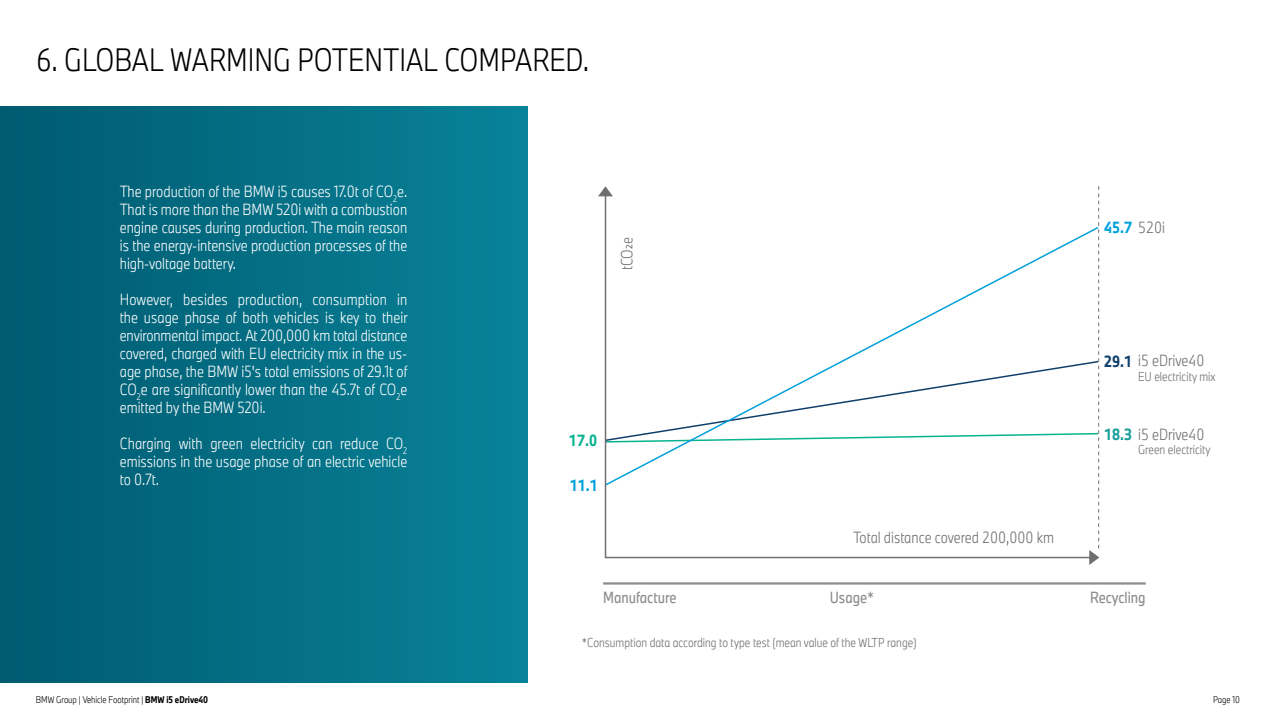
<style>
.page{position:relative;width:1276px;height:718px;background:#fff}
.page>*{position:absolute;margin:0;border:0;box-sizing:border-box;transform-origin:0 0}
.t1{font:300 30px "BMW Group TN Condensed Pro";color:#000}
.t2{font:300 15px/18px "BMW Group TN Condensed Pro";color:#fff;text-align:justify}
.t3{font:300 15px "BMW Group TN Condensed";color:#6f6f6f}
.t4{font:15px "BMW Group TN Condensed";color:#8c8c8c}
.t5{font:700 15px "BMW Group TN Condensed";color:#00a1db}
.t6{font:700 15px "BMW Group TN Condensed";color:#08b38f}
.t7{font:300 12px "BMW Group TN Condensed";color:#6f6f6f}
.t8{font:300 9px "BMW Group TN Condensed Pro";color:#000}
.s1{font-weight:300;color:#6f6f6f}
.s2{font-weight:700;color:#0f406b}
.s3{font-weight:700;color:#179e99}
.s4{font-weight:700}
</style>
<div class="page">
<div style="left:0;top:106px;width:527px;height:576px;background:linear-gradient(to right,#005a70,#088399)"></div>
<hr style="left:603px;top:582px;width:542px;height:2px;background:#8c8c8c">
<svg style="left:604px;top:189px;width:493px;height:370px"></svg>
<h1 class="t1" style="left:36px;top:38px;width:554px">6. GLOBAL WARMING POTENTIAL COMPARED.</h1>
<p class="t2" style="left:120px;top:181px;width:289px">The production of the BMW i5 causes 17.0t of CO<sub>2</sub>e.<br>That is more than the BMW 520i with a combustion engine causes during production. The main reason is the energy-intensive production processes of the high-voltage battery.</p>
<p class="t2" style="left:120px;top:289px;width:289px">However, besides production, consumption in the usage phase of both vehicles is key to their environmental impact. At 200,000 km total distance covered, charged with EU electricity mix in the us&shy;age phase, the BMW i5's total emissions of 29.1t of CO<sub>2</sub>e are significantly lower than the 45.7t of CO<sub>2</sub>e emitted by the BMW 520i.</p>
<p class="t2" style="left:120px;top:433px;width:289px">Charging with green electricity can reduce CO<sub>2 </sub>emissions in the usage phase of an electric vehicle to 0.7t.</p>
<p class="t3" style="left:616px;top:270px;width:34px;rotate:-90deg">tCO2e</p>
<p class="t6" style="left:569px;top:429px;width:30px">17.0</p>
<p class="t5" style="left:570px;top:474px;width:30px">11.1</p>
<p class="t3" style="left:853px;top:527px;width:202px">Total distance covered 200,000 km</p>
<p class="t5" style="left:1104px;top:216px;width:62px">45.7 <span class="s1">520i</span></p>
<p class="t3" style="left:1104px;top:350px;width:102px"><span class="s2">29.1</span> i5 eDrive40</p>
<p class="t7" style="left:1138px;top:367px;width:79px">EU electricity mix</p>
<p class="t3" style="left:1104px;top:423px;width:102px"><span class="s3">18.3</span> i5 eDrive40</p>
<p class="t7" style="left:1138px;top:441px;width:74px">Green electricity</p>
<p class="t4" style="left:603px;top:587px;width:75px">Manufacture</p>
<p class="t4" style="left:830px;top:587px;width:46px">Usage*</p>
<p class="t4" style="left:1090px;top:587px;width:57px">Recycling</p>
<p class="t7" style="left:582px;top:633px;width:336px">*Consumption data according to type test (mean value of the WLTP range)</p>
<p class="t8" style="left:36px;top:693px;width:174px">BMW Group | Vehicle Footprint | <span class="s4">BMW i5 eDrive40</span></p>
<p class="t8" style="left:1213px;top:693px;width:28px">Page 10</p>
</div>
